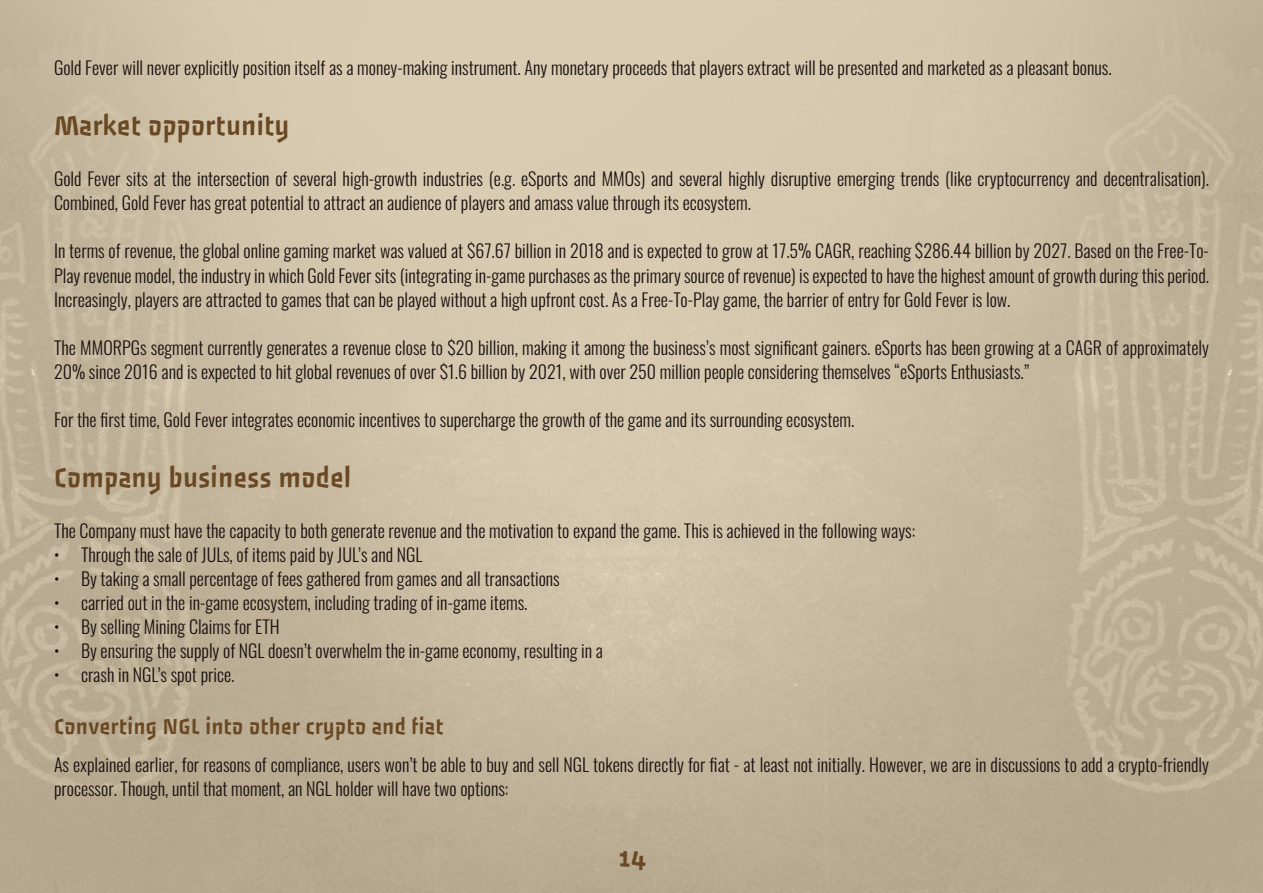
<style>
.page{position:relative;width:1263px;height:893px;background:#fff}
.page>*{position:absolute;margin:0;border:0;box-sizing:border-box;transform-origin:0 0}
.Title_Text{font:30px "Passero One";color:#694823}
.TitleSmall{font:24px "Passero One";color:#694823}
.t1{font:300 18px/24px "Oswald";color:#19110f}
</style>
<div class="page">
<p class="t1" style="left:54px;top:54px;width:1059px">Gold Fever will never explicitly position itself as a money-making instrument. Any monetary proceeds that players extract will be presented and marketed as a pleasant bonus.</p>
<p class="Title_Text" style="left:54px;top:109px;width:237px">Market opportunity</p>
<p class="t1" style="left:54px;top:165px;width:1156px">Gold Fever sits at the intersection of several high-growth industries (e.g. eSports and MMOs) and several highly disruptive emerging trends (like cryptocurrency and decentralisation).<br>Combined, Gold Fever has great potential to attract an audience of players and amass value through its ecosystem.</p>
<p class="t1" style="left:54px;top:237px;width:1156px;text-align:justify">In terms of revenue, the global online gaming market was valued at $67.67 billion in 2018 and is expected to grow at 17.5% CAGR, reaching $286.44 billion by 2027. Based on the Free-To-Play revenue model, the industry in which Gold Fever sits (integrating in-game purchases as the primary source of revenue) is expected to have the highest amount of growth during this period.<br>Increasingly, players are attracted to games that can be played without a high upfront cost. As a Free-To-Play game, the barrier of entry for Gold Fever is low.</p>
<p class="t1" style="left:54px;top:333px;width:1156px">The MMORPGs segment currently generates a revenue close to $20 billion, making it among the business’s most significant gainers. eSports has been growing at a CAGR of approximately<br>20% since 2016 and is expected to hit global revenues of over $1.6 billion by 2021, with over 250 million people considering themselves “eSports Enthusiasts.”</p>
<p class="t1" style="left:54px;top:405px;width:802px">For the first time, Gold Fever integrates economic incentives to supercharge the growth of the game and its surrounding ecosystem.</p>
<p class="Title_Text" style="left:54px;top:460px;width:299px">Company business model</p>
<p class="t1" style="left:54px;top:516px;width:863px">The Company must have the capacity to both generate revenue and the motivation to expand the game. This is achieved in the following ways:</p>
<p class="t1" style="left:54px;top:540px;width:370px">• Through the sale of JULs, of items paid by JUL’s and NGL</p>
<p class="t1" style="left:54px;top:564px;width:507px">• By taking a small percentage of fees gathered from games and all transactions</p>
<p class="t1" style="left:54px;top:588px;width:475px">• carried out in the in-game ecosystem, including trading of in-game items.</p>
<p class="t1" style="left:54px;top:612px;width:227px">• By selling Mining Claims for ETH</p>
<p class="t1" style="left:54px;top:636px;width:551px">• By ensuring the supply of NGL doesn’t overwhelm the in-game economy, resulting in a</p>
<p class="t1" style="left:54px;top:660px;width:182px">• crash in NGL’s spot price.</p>
<p class="TitleSmall" style="left:54px;top:713px;width:391px">Converting NGL into other crypto and fiat</p>
<p class="t1" style="left:54px;top:751px;width:1156px">As explained earlier, for reasons of compliance, users won’t be able to buy and sell NGL tokens directly for fiat - at least not initially. However, we are in discussions to add a crypto-friendly processor. Though, until that moment, an NGL holder will have two options:</p>
<h1 class="Title_Text" style="left:618px;top:839px;width:30px">14</h1>
</div>
